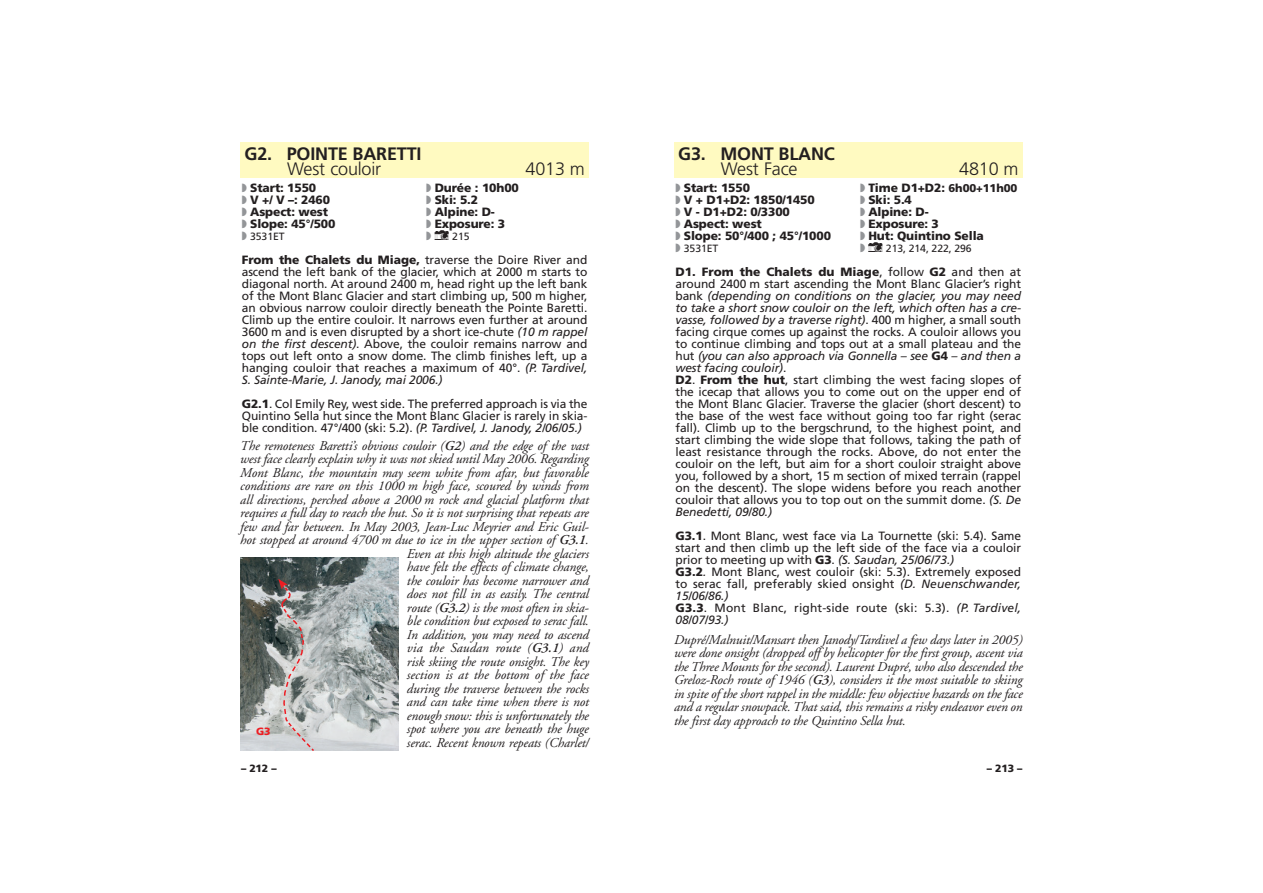
<style>
.page{position:relative;width:1263px;height:893px;background:#fff}
.page>*{position:absolute;margin:0;border:0;box-sizing:border-box;transform-origin:0 0}
.t1{font:300 18px "Frutiger";letter-spacing:-.01em;color:#231f20}
.t2{font:700 18px "Frutiger";letter-spacing:-.01em;color:#231f20}
.t3{font:italic 13.5px/13.5px "Adobe Garamond";letter-spacing:-.01em;color:#231f20;text-align:right}
.t4{font:12px/12px "Frutiger";letter-spacing:-.01em;color:#231f20;text-align:justify}
.t5{font:900 12px "Frutiger";letter-spacing:-.01em;color:#231f20}
.t6{font:10.5px "Frutiger";letter-spacing:-.01em;color:#231f20}
.t7{font:900 10.5px "Frutiger";letter-spacing:-.01em;color:#231f20}
.t8{font:900 10.5px "Frutiger";color:#ee1d23}
.s1{color:#939598}
.s2{font-family:"ILICO Typo";font-size:12px}
.s3{font-weight:900}
.s4{font-style:italic}
.s5{font-weight:600}
.s6{font-size:11.25px}
</style>
<div class="page">
<div style="left:240px;top:142px;width:349px;height:36px;background:#fffac1"></div>
<div style="left:674px;top:142px;width:349px;height:36px;background:#fffac1"></div>
<img style="left:240px;top:557px;width:158px;height:193px">
<svg style="left:278px;top:579px;width:38px;height:172px"></svg>
<h1 class="t2" style="left:245px;top:143px;width:178px">G2. POINTE BARETTI</h1>
<h1 class="t1" style="left:287px;top:158px;width:96px">West couloir</h1>
<h1 class="t1" style="left:526px;top:158px;width:61px">4013 m</h1>
<p class="t5" style="left:242px;top:180px;width:76px"><span class="s1">◗</span> Start: 1550</p>
<p class="t5" style="left:426px;top:180px;width:94px"><span class="s1">◗</span> Durée : 10h00</p>
<p class="t5" style="left:242px;top:192px;width:90px"><span class="s1">◗</span> V +/ V –: 2460</p>
<p class="t5" style="left:426px;top:192px;width:53px"><span class="s1">◗</span> Ski: 5.2</p>
<p class="t5" style="left:242px;top:204px;width:88px"><span class="s1">◗</span> Aspect: west</p>
<p class="t5" style="left:426px;top:204px;width:70px"><span class="s1">◗</span> Alpine: D-</p>
<p class="t5" style="left:242px;top:216px;width:95px"><span class="s1">◗</span> Slope: 45°/500</p>
<p class="t5" style="left:426px;top:216px;width:80px"><span class="s1">◗</span> Exposure: 3</p>
<p class="t6" style="left:242px;top:230px;width:44px"><span class="s1">◗</span> 3531ET</p>
<p class="t6" style="left:426px;top:230px;width:45px"><span class="s1">◗</span> <span class="s2">&amp;</span> 215</p>
<p class="t4" style="left:242px;top:253px;width:347px"><span class="s3">From the Chalets du Miage,</span> traverse the Doire River and ascend the left bank of the glacier, which at 2000 m starts to diagonal north. At around 2400 m, head right up the left bank of the Mont Blanc Glacier and start climbing up, 500 m higher, an obvious narrow couloir directly beneath the Pointe Baretti.<br>Climb up the entire couloir. It narrows even further at around 3600 m and is even disrupted by a short ice-chute <span class="s4">(10 m rappel on the first descent)</span>. Above, the couloir remains narrow and tops out left onto a snow dome. The climb finishes left, up a hanging couloir that reaches a maximum of 40°. <span class="s4">(P. Tardivel, S. Sainte-Marie, J. Janody, mai 2006.)</span></p>
<p class="t4" style="left:242px;top:397px;width:347px"><span class="s3">G2.1</span>. Col Emily Rey, west side. The preferred approach is via the Quintino Sella hut since the Mont Blanc Glacier is rarely in skia&shy;ble condition. 47°/400 (ski: 5.2). <span class="s4">(P. Tardivel, J. Janody, 2/06/05.)</span></p>
<p class="t3" style="left:240px;top:439px;width:350px">The remoteness Baretti’s obvious couloir (<span class="s5">G2</span>) and the edge of the vast west face clearly explain why it was not skied until May 2006. Regarding Mont Blanc, the mountain may seem white from afar, but favorable conditions are rare on this 1000 m high face, scoured by winds from all directions, perched above a 2000 m rock and glacial platform that requires a full day to reach the hut. So it is not surprising that repeats are few and far between. In May 2003, Jean-Luc Meyrier and Eric Guil&shy;hot stopped at around 4700 m due to ice in the upper section of <span class="s5">G3.1</span>.<br>Even at this high altitude the glaciers<br>have felt the effects of climate change,<br>the couloir has become narrower and<br>does not fill in as easily. The central<br>route (<span class="s5">G3.2</span>) is the most often in skia-<br>ble condition but exposed to serac fall.<br>In addition, you may need to ascend<br>via the Saudan route (<span class="s5">G3.1</span>) and<br>risk skiing the route onsight. The key<br>section is at the bottom of the face<br>during the traverse between the rocks<br>and can take time when there is not<br>enough snow: this is unfortunately the<br>spot where you are beneath the huge<br>serac. Recent known repeats (Charlet/</p>
<p class="t8" style="left:256px;top:725px;width:16px">G3</p>
<h1 class="t2" style="left:678px;top:143px;width:158px">G3. MONT BLANC</h1>
<h1 class="t1" style="left:721px;top:158px;width:78px">West Face</h1>
<h1 class="t1" style="left:959px;top:158px;width:61px">4810 m</h1>
<p class="t5" style="left:676px;top:180px;width:76px"><span class="s1">◗</span> Start: 1550</p>
<p class="t5" style="left:860px;top:180px;width:159px"><span class="s1">◗</span> Time D1+D2: <span class="s6">6h00+11h00</span></p>
<p class="t5" style="left:676px;top:192px;width:141px"><span class="s1">◗</span> V + D1+D2: 1850/1450</p>
<p class="t5" style="left:860px;top:192px;width:53px"><span class="s1">◗</span> Ski: 5.4</p>
<p class="t5" style="left:676px;top:204px;width:116px"><span class="s1">◗</span> V - D1+D2: 0/3300</p>
<p class="t5" style="left:860px;top:204px;width:70px"><span class="s1">◗</span> Alpine: D-</p>
<p class="t5" style="left:676px;top:216px;width:88px"><span class="s1">◗</span> Aspect: west</p>
<p class="t5" style="left:860px;top:216px;width:80px"><span class="s1">◗</span> Exposure: 3</p>
<p class="t5" style="left:676px;top:228px;width:157px"><span class="s1">◗</span> Slope: 50°/400 ; 45°/1000</p>
<p class="t5" style="left:860px;top:228px;width:125px"><span class="s1">◗</span> Hut: Quintino Sella</p>
<p class="t6" style="left:676px;top:242px;width:44px"><span class="s1">◗</span> 3531ET</p>
<p class="t6" style="left:860px;top:242px;width:113px"><span class="s1">◗</span> <span class="s2">&amp;</span> 213, 214, 222, 296</p>
<p class="t4" style="left:676px;top:265px;width:347px;text-align:left"><span class="s3">D1. From the Chalets du Miage</span>, follow <span class="s3">G2</span> and then at around 2400 m start ascending the Mont Blanc Glacier’s right bank <span class="s4">(depending on conditions on the glacier, you may need to take a short snow couloir on the left, which often has a cre&shy;vasse, followed by a traverse right)</span>. 400 m higher, a small south facing cirque comes up against the rocks. A couloir allows you to continue climbing and tops out at a small plateau and the hut <span class="s4">(you can also approach via Gonnella – see</span> <span class="s3">G4</span> <span class="s4">– and then a west facing couloir)</span>.<br><span class="s3">D2</span>. <span class="s3">From the hut</span>, start climbing the west facing slopes of the icecap that allows you to come out on the upper end of the Mont Blanc Glacier. Traverse the glacier (short descent) to the base of the west face without going too far right (serac fall). Climb up to the bergschrund, to the highest point, and start climbing the wide slope that follows, taking the path of least resistance through the rocks. Above, do not enter the couloir on the left, but aim for a short couloir straight above you, followed by a short, 15 m section of mixed terrain (rappel on the descent). The slope widens before you reach another couloir that allows you to top out on the summit dome. <span class="s4">(S. De Benedetti, 09/80.)</span></p>
<p class="t4" style="left:676px;top:529px;width:347px;text-align:left"><span class="s3">G3.1</span>. Mont Blanc, west face via La Tournette (ski: 5.4). Same start and then climb up the left side of the face via a couloir prior to meeting up with <span class="s3">G3</span>. <span class="s4">(S. Saudan, 25/06/73.)<br></span><span class="s3">G3.2</span><span class="s4">.</span> Mont Blanc, west couloir (ski: 5.3). Extremely exposed to serac fall, preferably skied onsight <span class="s4">(D. Neuenschwander, 15/06/86.)<br></span><span class="s3">G3.3</span>. Mont Blanc, right-side route (ski: 5.3). <span class="s4">(P. Tardivel, 08/07/93.)</span></p>
<p class="t3" style="left:674px;top:633px;width:350px;text-align:justify">Dupré/Malnuit/Mansart then Janody/Tardivel a few days later in 2005) were done onsight (dropped off by helicopter for the first group, ascent via the Three Mounts for the second). Laurent Dupré, who also descended the Greloz-Roch route of 1946 (<span class="s5">G3</span>), considers it the most suitable to skiing in spite of the short rappel in the middle: few objective hazards on the face and a regular snowpack. That said, this remains a risky endeavor even on the first day approach to the Quintino Sella hut.</p>
<p class="t7" style="left:241px;top:762px;width:37px">– 212 –</p>
<p class="t7" style="left:987px;top:762px;width:37px">– 213 –</p>
</div>
